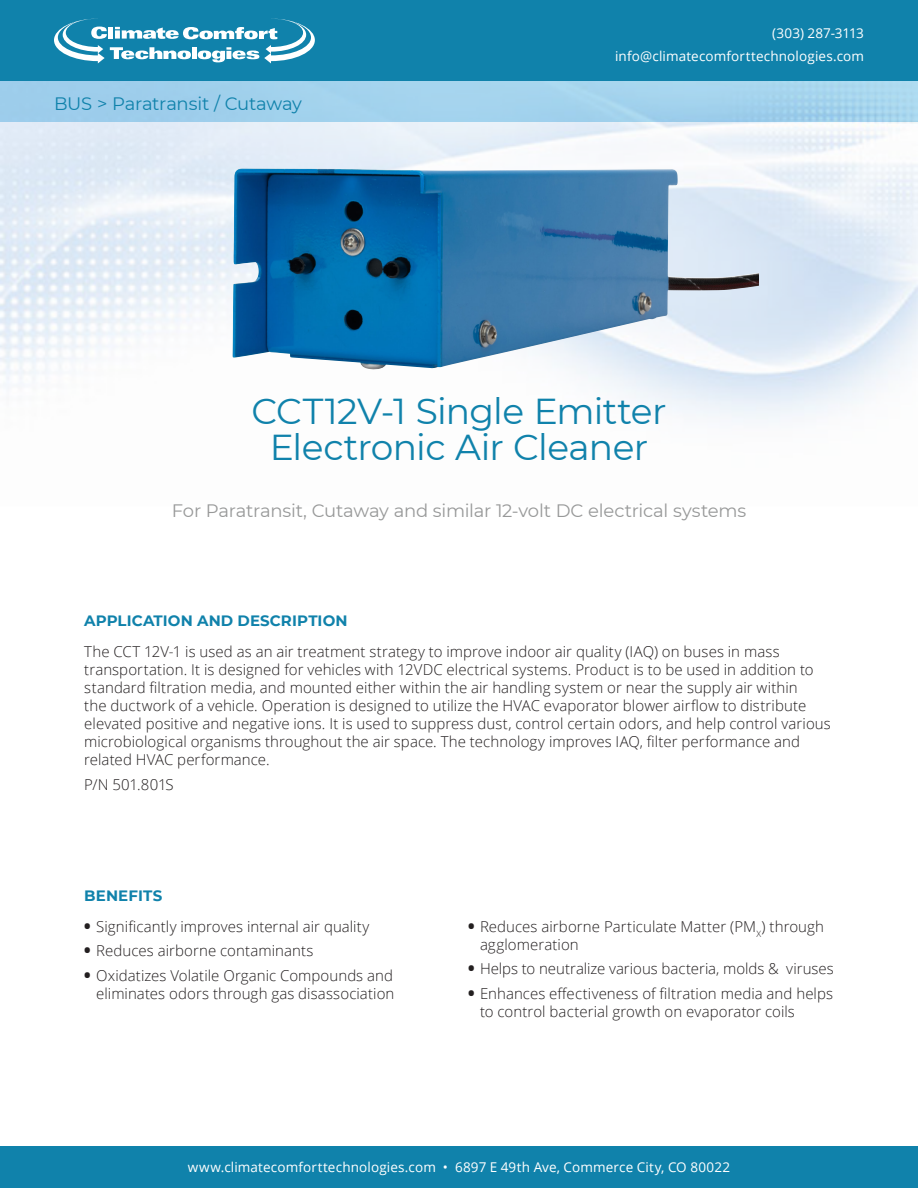
<style>
.page{position:relative;width:918px;height:1188px;background:#fff}
.page>*{position:absolute;margin:0;border:0;box-sizing:border-box;transform-origin:0 0}
.Product_header{font:36px/36px "Montserrat";letter-spacing:-.015em;color:#1082ab;text-align:center}
.Product_Sub_header{font:18px "Montserrat";letter-spacing:-.015em;color:#989999}
.Product_Line{font:18px "Montserrat";letter-spacing:-.015em;color:#1082ab}
.Paragraph{font:300 15px/18px "Open Sans";letter-spacing:.005em;color:#231f20}
.Paragraph_Header{font:700 15px "Montserrat";letter-spacing:.005em;color:#1082ab}
.t1{font:13.5px/23px "Open Sans";letter-spacing:.01em;color:#fff;text-align:right}
.s1{font-weight:800;font-size:16.5px}
</style>
<div class="page">
<img style="left:0;top:0;width:918px;height:1147px">
<div style="left:0;top:1147px;width:918px;height:41px;background:#1082ab"></div>
<div style="left:0;top:81px;width:917px;height:41px;background:#a2d2ed"></div>
<div style="left:0;top:0;width:917px;height:81px;background:#1082ab"></div>
<svg style="left:54px;top:19px;width:261px;height:44px"></svg>
<img style="left:232px;top:168px;width:527px;height:202px">
<p class="Product_Line" style="left:54px;top:92px;width:250px">BUS &gt; Paratransit / Cutaway</p>
<p class="t1" style="left:615px;top:21px;width:250px">(303) 287-3113 info@climatecomforttechnologies.com</p>
<p class="Product_header" style="left:252px;top:392px;width:416px">CCT12V-1 Single Emitter<br>Electronic Air Cleaner</p>
<p class="Product_Sub_header" style="left:172px;top:498px;width:576px">For Paratransit, Cutaway and similar 12-volt DC electrical systems</p>
<p class="Paragraph_Header" style="left:84px;top:610px;width:265px">APPLICATION AND DESCRIPTION</p>
<p class="Paragraph" style="left:84px;top:642px;width:748px">The CCT 12V-1 is used as an air treatment strategy to improve indoor air quality (IAQ) on buses in mass transportation. It is designed for vehicles with 12VDC electrical systems. Product is to be used in addition to standard filtration media, and mounted either within the air handling system or near the supply air within<br>the ductwork of a vehicle. Operation is designed to utilize the HVAC evaporator blower airflow to distribute elevated positive and negative ions. It is used to suppress dust, control certain odors, and help control various microbiological organisms throughout the air space. The technology improves IAQ, filter performance and related HVAC performance.</p>
<p class="Paragraph" style="left:84px;top:775px;width:91px">P/N 501.801S</p>
<p class="Paragraph_Header" style="left:84px;top:885px;width:80px">BENEFITS</p>
<p class="Paragraph" style="left:84px;top:917px;width:287px"><span class="s1">•</span> Significantly improves internal air quality</p>
<p class="Paragraph" style="left:84px;top:942px;width:231px"><span class="s1">•</span> Reduces airborne contaminants</p>
<p class="Paragraph" style="left:84px;top:966px;width:312px;text-align:right"><span class="s1">•</span> Oxidatizes Volatile Organic Compounds and eliminates odors through gas disassociation</p>
<p class="Paragraph" style="left:480px;top:917px;width:346px;text-indent:-12px"><span class="s1">•</span> Reduces airborne Particulate Matter (PM<sub>X</sub>) through agglomeration</p>
<p class="Paragraph" style="left:468px;top:960px;width:367px"><span class="s1">•</span> Helps to neutralize various bacteria, molds &amp; viruses</p>
<p class="Paragraph" style="left:480px;top:984px;width:355px;text-indent:-12px"><span class="s1">•</span> Enhances effectiveness of filtration media and helps to control bacterial growth on evaporator coils</p>
<p class="t1" style="left:188px;top:1156px;width:544px">www.climatecomforttechnologies.com • 6897 E 49th Ave, Commerce City, CO 80022</p>
</div>
